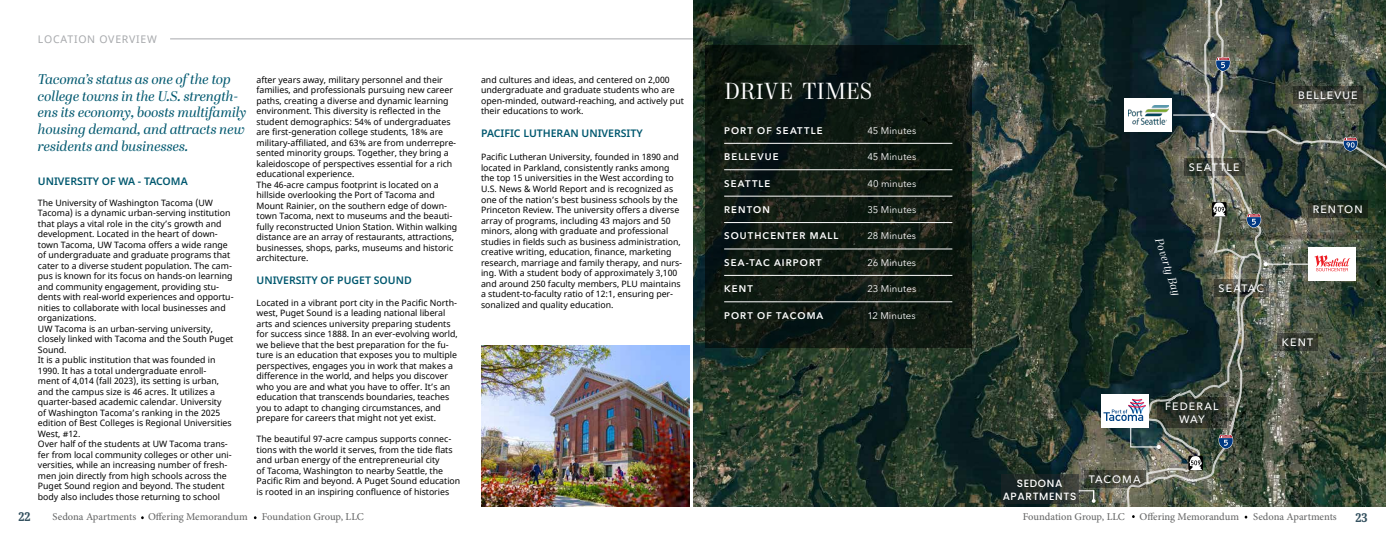
<style>
.page{position:relative;width:1386px;height:536px;background:#fff}
.page>*{position:absolute;margin:0;border:0;box-sizing:border-box;transform-origin:0 0}
.t1{font:23.36px "Mort Modern 08";letter-spacing:-.025em;color:#fff}
.t2{font:italic 14px/16.8px "Abril Display";color:#00586f}
.t3{font:800 condensed 12.25px "Noto Serif";color:#355260}
.t4{font:italic 11.72px "Mort Modern 08";color:#fff}
.t5{font:500 10.67px/12.8px "Avenir Next LT Pro";letter-spacing:.11em;color:#fff;text-align:center}
.t6{font:500 10.5px "Minion Pro";letter-spacing:-.005em;color:#696a6a}
.t7{font:600 10.5px "Noto Sans";color:#00586f}
.t8{font:500 10.5px/12.6px "Poppins";letter-spacing:.06em;color:#fff;text-align:center}
.t9{font:10.5px "Noto Sans";letter-spacing:.07em;color:#a7a9ac}
.t10{font:600 9.54px "Avenir Next LT Pro";letter-spacing:.115em;color:#fff}
.t11{font:9.54px "Avenir Next LT Pro";letter-spacing:.005em;color:#fff}
.t12{font:8.75px/10.5px "Noto Sans";color:#000}
.s1{font-family:"Minion Pro"}
</style>
<div class="page">
<img style="left:693px;top:0;width:693px;height:506px">
<svg style="left:705px;top:45px;width:267px;height:302px;background:#101b14"></svg>
<hr style="left:724px;top:143px;width:134px;height:1px;background:#fff">
<hr style="left:858px;top:143px;width:94px;height:1px;background:#fff">
<hr style="left:724px;top:169px;width:134px;height:1px;background:#fff">
<hr style="left:858px;top:169px;width:94px;height:1px;background:#fff">
<hr style="left:724px;top:196px;width:134px;height:1px;background:#fff">
<hr style="left:858px;top:196px;width:94px;height:1px;background:#fff">
<hr style="left:724px;top:222px;width:134px;height:1px;background:#fff">
<hr style="left:858px;top:222px;width:94px;height:1px;background:#fff">
<hr style="left:724px;top:248px;width:134px;height:1px;background:#fff">
<hr style="left:858px;top:248px;width:94px;height:1px;background:#fff">
<hr style="left:724px;top:275px;width:134px;height:1px;background:#fff">
<hr style="left:858px;top:275px;width:94px;height:1px;background:#fff">
<hr style="left:724px;top:301px;width:134px;height:1px;background:#fff">
<hr style="left:858px;top:301px;width:94px;height:1px;background:#fff">
<svg style="left:1268px;top:279px;width:1px;height:17px"></svg>
<svg style="left:1277px;top:333px;width:41px;height:18px"></svg>
<svg style="left:1084px;top:470px;width:19px;height:18px"></svg>
<div style="left:1101px;top:394px;width:48px;height:34px;background:#fff"></div>
<hr style="left:1266px;top:263px;width:50px;height:1px;background:#fff">
<div style="left:1308px;top:247px;width:48px;height:33px;background:#fff"></div>
<svg style="left:1314px;top:255px;width:36px;height:16px"></svg>
<svg style="left:1268px;top:0;width:118px;height:218px;background:#38453b"></svg>
<svg style="left:1343px;top:137px;width:15px;height:14px"></svg>
<img style="left:1103px;top:0;width:165px;height:506px">
<svg style="left:1001px;top:474px;width:77px;height:30px;background:#222c2a"></svg>
<svg style="left:1078px;top:490px;width:18px;height:12px"></svg>
<hr style="left:170px;top:38px;width:523px;height:1px;background:#a7a9ac">
<img style="left:481px;top:346px;width:209px;height:160px">
<p class="t9" style="left:38px;top:32px;width:120px">LOCATION OVERVIEW</p>
<h2 class="t2" style="left:38px;top:71px;width:210px">Tacoma’s status as one of the top college towns in the U.S. strength&shy;ens its economy, boosts multifamily housing demand, and attracts new residents and businesses.</h2>
<p class="t7" style="left:38px;top:173px;width:151px">UNIVERSITY OF WA - TACOMA</p>
<p class="t12" style="left:38px;top:197px;width:197px">The University of Washington Tacoma (UW Tacoma) is a dynamic urban-serving institution that plays a vital role in the city’s growth and development. Located in the heart of down&shy;town Tacoma, UW Tacoma offers a wide range of undergraduate and graduate programs that cater to a diverse student population. The cam&shy;pus is known for its focus on hands-on learning and community engagement, providing stu&shy;dents with real-world experiences and opportu&shy;nities to collaborate with local businesses and organizations.<br>UW Tacoma is an urban-serving university, closely linked with Tacoma and the South Puget Sound.<br>It is a public institution that was founded in 1990. It has a total undergraduate enroll-<br>ment of 4,014 (fall 2023), its setting is urban, and the campus size is 46 acres. It utilizes a quarter-based academic calendar. University<br>of Washington Tacoma’s ranking in the 2025 edition of Best Colleges is Regional Universities West, #12.<br>Over half of the students at UW Tacoma trans&shy;fer from local community colleges or other uni&shy;versities, while an increasing number of fresh&shy;men join directly from high schools across the Puget Sound region and beyond. The student body also includes those returning to school</p>
<p class="t12" style="left:257px;top:75px;width:202px">after years away, military personnel and their families, and professionals pursuing new career paths, creating a diverse and dynamic learning environment. This diversity is reflected in the student demographics: 54% of undergraduates are first-generation college students, 18% are military-affiliated, and 63% are from underrepre&shy;sented minority groups. Together, they bring a kaleidoscope of perspectives essential for a rich educational experience.<br>The 46-acre campus footprint is located on a hillside overlooking the Port of Tacoma and Mount Rainier, on the southern edge of down&shy;town Tacoma, next to museums and the beauti&shy;fully reconstructed Union Station. Within walking distance are an array of restaurants, attractions, businesses, shops, parks, museums and historic architecture.</p>
<p class="t7" style="left:257px;top:273px;width:157px">UNIVERSITY OF PUGET SOUND</p>
<p class="t12" style="left:257px;top:297px;width:203px">Located in a vibrant port city in the Pacific North&shy;west, Puget Sound is a leading national liberal arts and sciences university preparing students for success since 1888. In an ever-evolving world, we believe that the best preparation for the fu&shy;ture is an education that exposes you to multiple perspectives, engages you in work that makes a difference in the world, and helps you discover who you are and what you have to offer. It’s an education that transcends boundaries, teaches you to adapt to changing circumstances, and prepare for careers that might not yet exist.</p>
<p class="t12" style="left:257px;top:434px;width:205px">The beautiful 97-acre campus supports connec&shy;tions with the world it serves, from the tide flats and urban energy of the entrepreneurial city<br>of Tacoma, Washington to nearby Seattle, the Pacific Rim and beyond. A Puget Sound education is rooted in an inspiring confluence of histories</p>
<p class="t12" style="left:481px;top:75px;width:204px">and cultures and ideas, and centered on 2,000 undergraduate and graduate students who are open-minded, outward-reaching, and actively put their educations to work.</p>
<p class="t7" style="left:481px;top:126px;width:163px">PACIFIC LUTHERAN UNIVERSITY</p>
<p class="t12" style="left:481px;top:152px;width:203px">Pacific Lutheran University, founded in 1890 and located in Parkland, consistently ranks among the top 15 universities in the West according to U.S. News &amp; World Report and is recognized as one of the nation’s best business schools by the Princeton Review. The university offers a diverse array of programs, including 43 majors and 50 minors, along with graduate and professional studies in fields such as business administration, creative writing, education, finance, marketing research, marriage and family therapy, and nurs&shy;ing. With a student body of approximately 3,100 and around 250 faculty members, PLU maintains a student-to-faculty ratio of 12:1, ensuring per&shy;sonalized and quality education.</p>
<h1 class="t1" style="left:724px;top:77px;width:150px">DR<span class="s1">I</span>VE TIMES</h1>
<p class="t10" style="left:724px;top:124px;width:100px">PORT OF SEATTLE</p>
<p class="t11" style="left:867px;top:125px;width:50px">45 Minutes</p>
<p class="t10" style="left:724px;top:151px;width:56px">BELLEVUE</p>
<p class="t11" style="left:867px;top:151px;width:50px">45 Minutes</p>
<p class="t10" style="left:724px;top:177px;width:48px">SEATTLE</p>
<p class="t11" style="left:867px;top:177px;width:51px">40 minutes</p>
<p class="t10" style="left:724px;top:204px;width:47px">RENTON</p>
<p class="t11" style="left:867px;top:204px;width:50px">35 Minutes</p>
<p class="t10" style="left:724px;top:230px;width:116px">SOUTHCENTER MALL</p>
<p class="t11" style="left:867px;top:230px;width:50px">28 Minutes</p>
<p class="t10" style="left:724px;top:256px;width:99px">SEA-TAC AIRPORT</p>
<p class="t11" style="left:867px;top:257px;width:50px">26 Minutes</p>
<p class="t10" style="left:724px;top:283px;width:30px">KENT</p>
<p class="t11" style="left:867px;top:283px;width:50px">23 Minutes</p>
<p class="t10" style="left:724px;top:309px;width:101px">PORT OF TACOMA</p>
<p class="t11" style="left:867px;top:309px;width:50px">12 Minutes</p>
<p class="t5" style="left:1298px;top:89px;width:61px">BELLEVUE</p>
<p class="t5" style="left:1189px;top:160px;width:52px">SEATTLE</p>
<h3 class="t4" style="left:1165px;top:236px;width:62px;rotate:72deg">Poverty Bay</h3>
<p class="t5" style="left:1219px;top:281px;width:47px">SEATAC</p>
<p class="t5" style="left:1313px;top:202px;width:51px">RENTON</p>
<p class="t5" style="left:1282px;top:336px;width:33px">KENT</p>
<p class="t8" style="left:1003px;top:477px;width:75px">SEDONA<br>APARTMENTS</p>
<p class="t5" style="left:1089px;top:473px;width:53px">TACOMA</p>
<p class="t5" style="left:1165px;top:400px;width:55px">FEDERAL<br>WAY</p>
<h3 class="t3" style="left:19px;top:507px;width:14px">22</h3>
<p class="t6" style="left:53px;top:509px;width:197px">Sedona Apartments Offering Memorandum</p>
<p class="t6" style="left:262px;top:509px;width:104px">Foundation Group, LLC</p>
<p class="t6" style="left:1023px;top:509px;width:104px">Foundation Group, LLC</p>
<p class="t6" style="left:1139px;top:509px;width:101px">Offering Memorandum</p>
<p class="t6" style="left:1253px;top:509px;width:85px">Sedona Apartments</p>
<h3 class="t3" style="left:1355px;top:508px;width:14px">23</h3>
</div>
